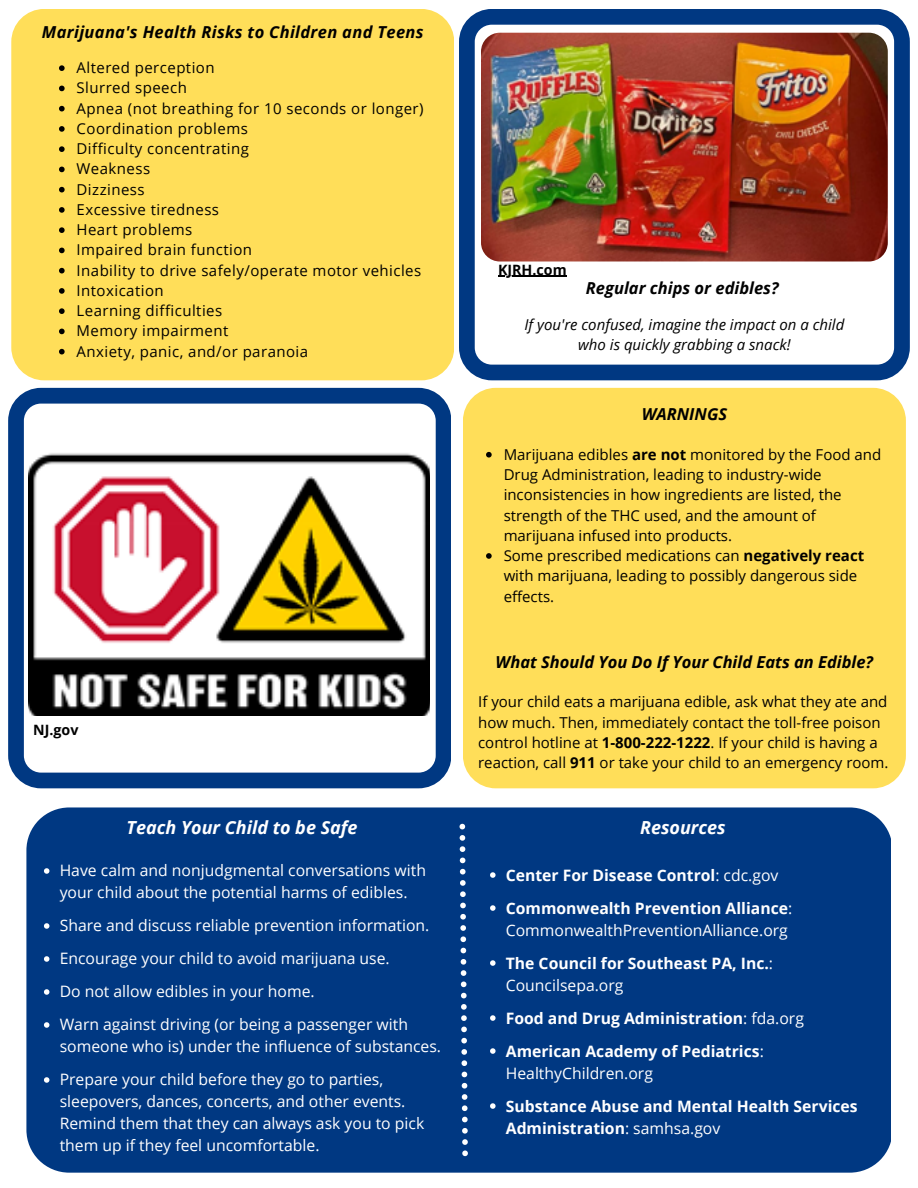
<style>
.page{position:relative;width:918px;height:1188px;background:#fff}
.page>*{position:absolute;margin:0;border:0;box-sizing:border-box;transform-origin:0 0}
.t1{font:italic 700 18px "Open Sans";color:#fff}
.t2{font:italic 700 16.5px "Open Sans";color:#000}
.t3{font:italic 700 16.5px "Open Sans";letter-spacing:.02em;color:#000}
.t4{font:15.75px/33px "Open Sans";color:#fff}
.t5{font:700 15.75px/33px "Open Sans";color:#fff}
.t6{font:15px/20.2px "Open Sans";color:#000}
.t7{font:15px/20.2px "Open Sans";letter-spacing:.03em;color:#000}
.t8{font:italic 15px/20.4px "Open Sans";color:#000;text-align:center}
.t9{font:700 14.25px "Open Sans";color:#000}
.s1{font-weight:700}
.s2{font-weight:400}
</style>
<div class="page">
<div style="left:26px;top:807px;width:865px;height:366px;background:#003882"></div>
<div style="left:11px;top:9px;width:443px;height:371px;background:#ffde59;border-radius:33px"></div>
<div style="left:463px;top:388px;width:442px;height:400px;background:#ffde59;border-radius:33px"></div>
<svg style="left:460px;top:824px;width:8px;height:332px"></svg>
<svg style="left:459px;top:9px;width:451px;height:371px"></svg>
<svg style="left:8px;top:388px;width:442px;height:400px"></svg>
<img style="left:28px;top:450px;width:402px;height:265px">
<img style="left:481px;top:33px;width:407px;height:229px;border-radius:19px">
<svg style="left:490px;top:872px;width:6px;height:6px"></svg>
<svg style="left:490px;top:905px;width:6px;height:6px"></svg>
<svg style="left:490px;top:960px;width:6px;height:6px"></svg>
<svg style="left:490px;top:1015px;width:6px;height:6px"></svg>
<svg style="left:490px;top:1048px;width:6px;height:6px"></svg>
<svg style="left:490px;top:1103px;width:6px;height:6px"></svg>
<svg style="left:44px;top:868px;width:5px;height:6px"></svg>
<svg style="left:44px;top:923px;width:5px;height:6px"></svg>
<svg style="left:44px;top:956px;width:5px;height:6px"></svg>
<svg style="left:44px;top:989px;width:5px;height:6px"></svg>
<svg style="left:44px;top:1022px;width:5px;height:6px"></svg>
<svg style="left:44px;top:1077px;width:5px;height:6px"></svg>
<svg style="left:486px;top:452px;width:6px;height:6px"></svg>
<svg style="left:486px;top:553px;width:6px;height:6px"></svg>
<hr style="left:498px;top:276px;width:69px;height:1px;background:#000">
<svg style="left:59px;top:65px;width:6px;height:6px"></svg>
<svg style="left:59px;top:86px;width:6px;height:5px"></svg>
<svg style="left:59px;top:106px;width:6px;height:5px"></svg>
<svg style="left:59px;top:126px;width:6px;height:6px"></svg>
<svg style="left:59px;top:146px;width:6px;height:6px"></svg>
<svg style="left:59px;top:167px;width:6px;height:5px"></svg>
<svg style="left:59px;top:187px;width:6px;height:5px"></svg>
<svg style="left:59px;top:207px;width:6px;height:6px"></svg>
<svg style="left:59px;top:227px;width:6px;height:6px"></svg>
<svg style="left:59px;top:248px;width:6px;height:5px"></svg>
<svg style="left:59px;top:268px;width:6px;height:5px"></svg>
<svg style="left:59px;top:288px;width:6px;height:6px"></svg>
<svg style="left:59px;top:308px;width:6px;height:6px"></svg>
<svg style="left:59px;top:329px;width:6px;height:5px"></svg>
<svg style="left:59px;top:349px;width:6px;height:5px"></svg>
<p class="t3" style="left:42px;top:21px;width:383px">Marijuana's Health Risks to Children and Teens</p>
<p class="t7" style="left:77px;top:57px;width:349px">Altered perception<br>Slurred speech<br>Apnea (not breathing for 10 seconds or longer)<br>Coordination problems<br>Difficulty concentrating<br>Weakness<br>Dizziness<br>Excessive tiredness<br>Heart problems<br>Impaired brain function<br>Inability to drive safely/operate motor vehicles<br>Intoxication<br>Learning difficulties<br>Memory impairment<br>Anxiety, panic, and/or paranoia</p>
<p class="t9" style="left:33px;top:720px;width:47px">NJ.gov</p>
<p class="t1" style="left:127px;top:815px;width:233px">Teach Your Child to be Safe</p>
<p class="t4" style="left:60px;top:859px;width:368px;line-height:22px">Have calm and nonjudgmental conversations with your child about the potential harms of edibles.</p>
<p class="t4" style="left:60px;top:909px;width:371px">Share and discuss reliable prevention information.<br>Encourage your child to avoid marijuana use.<br>Do not allow edibles in your home.<br>Warn against driving (or being a passenger with</p>
<p class="t4" style="left:60px;top:1030px;width:383px">someone who is) under the influence of substances.<br>Prepare your child before they go to parties,</p>
<p class="t4" style="left:60px;top:1090px;width:366px;line-height:22px">sleepovers, dances, concerts, and other events.<br>Remind them that they can always ask you to pick them up if they feel uncomfortable.</p>
<p class="t9" style="left:498px;top:260px;width:70px">KJRH.com</p>
<p class="t2" style="left:586px;top:276px;width:194px">Regular chips or edibles?</p>
<p class="t8" style="left:524px;top:314px;width:321px">If you're confused, imagine the impact on a child who is quickly grabbing a snack!</p>
<p class="t2" style="left:642px;top:403px;width:87px">WARNINGS</p>
<p class="t6" style="left:504px;top:444px;width:379px">Marijuana edibles <span class="s1">are not</span> monitored by the Food and Drug Administration, leading to industry-wide inconsistencies in how ingredients are listed, the strength of the THC used, and the amount of marijuana infused into products.<br>Some prescribed medications can <span class="s1">negatively react </span>with marijuana, leading to possibly dangerous side effects.</p>
<p class="t2" style="left:496px;top:650px;width:379px">What Should You Do If Your Child Eats an Edible?</p>
<p class="t6" style="left:478px;top:691px;width:412px">If your child eats a marijuana edible, ask what they ate and how much. Then, immediately contact the toll-free poison control hotline at <span class="s1">1-800-222-1222</span>. If your child is having a reaction, call <span class="s1">911</span> or take your child to an emergency room.</p>
<p class="t1" style="left:640px;top:815px;width:87px">Resources</p>
<p class="t5" style="left:506px;top:858px;width:288px">Center For Disease Control<span class="s2">: cdc.gov<br></span>Commonwealth Prevention Alliance<span class="s2">:</span></p>
<p class="t4" style="left:506px;top:913px;width:284px">CommonwealthPreventionAlliance.org<br><span class="s1">The Council for Southeast PA, Inc.</span>:</p>
<p class="t5" style="left:506px;top:968px;width:300px"><span class="s2">Councilsepa.org<br></span>Food and Drug Administration<span class="s2">: fda.org<br></span>American Academy of Pediatrics<span class="s2">:</span></p>
<p class="t4" style="left:506px;top:1056px;width:149px">HealthyChildren.org</p>
<p class="t5" style="left:506px;top:1094px;width:353px;line-height:22px">Substance Abuse and Mental Health Services<br>Administration<span class="s2">: samhsa.gov</span></p>
</div>
